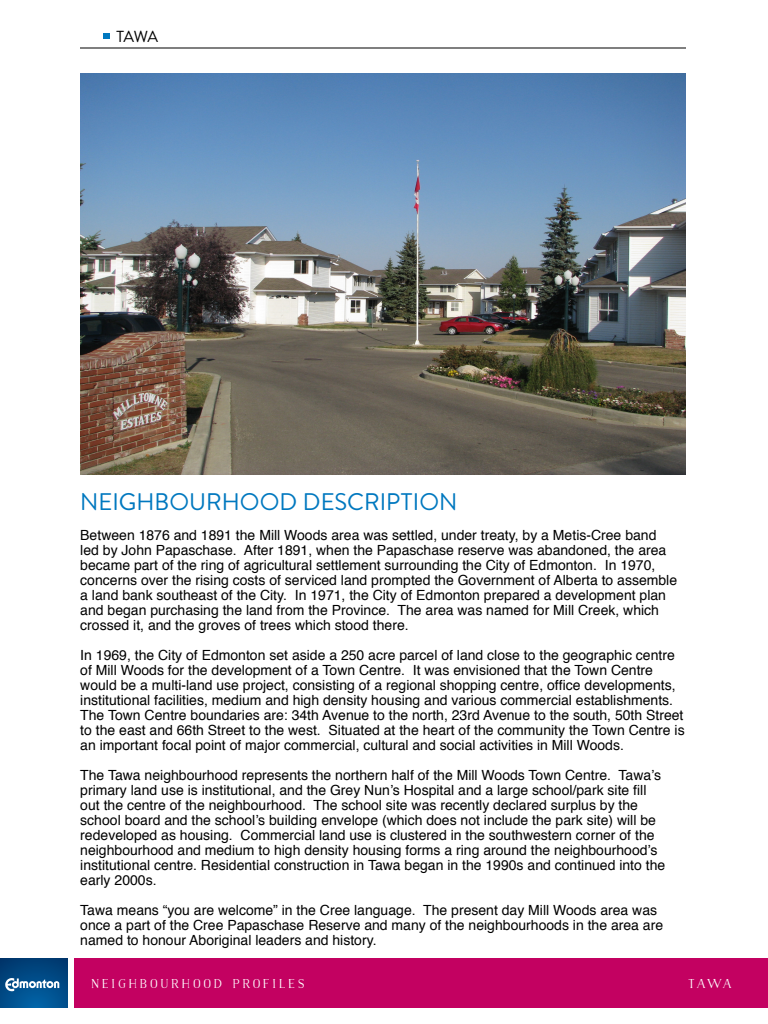
<style>
.page{position:relative;width:768px;height:1024px;background:#fff}
.page>*{position:absolute;margin:0;border:0;box-sizing:border-box;transform-origin:0 0}
.t1{font:24px "Brandon Text";color:#0078bf}
.t2{font:16px "Brandon Text";color:#000}
.t3{font:14px/15px "Helvetica";color:#000}
.t4{font:700 12px "Naive";letter-spacing:.2em;color:#fff}
</style>
<div class="page">
<div style="left:0;top:958px;width:68px;height:50px;background:linear-gradient(to bottom,#00396f,#015999)"></div>
<svg style="left:5px;top:978px;width:54px;height:13px"></svg>
<div style="left:74px;top:958px;width:694px;height:50px;background:#c30161"></div>
<hr style="left:80px;top:48px;width:606px;height:1px;background:#000">
<svg style="left:104px;top:34px;width:6px;height:5px"></svg>
<img style="left:80px;top:73px;width:606px;height:402px">
<p class="t2" style="left:116px;top:25px;width:44px">TAWA</p>
<h1 class="t1" style="left:80px;top:485px;width:379px">NEIGHBOURHOOD DESCRIPTION</h1>
<p class="t3" style="left:80px;top:528px;width:598px">Between 1876 and 1891 the Mill Woods area was settled, under treaty, by a Metis-Cree band led by John Papaschase. After 1891, when the Papaschase reserve was abandoned, the area became part of the ring of agricultural settlement surrounding the City of Edmonton. In 1970, concerns over the rising costs of serviced land prompted the Government of Alberta to assemble a land bank southeast of the City. In 1971, the City of Edmonton prepared a development plan and began purchasing the land from the Province. The area was named for Mill Creek, which crossed it, and the groves of trees which stood there.</p>
<p class="t3" style="left:80px;top:648px;width:606px">In 1969, the City of Edmonton set aside a 250 acre parcel of land close to the geographic centre of Mill Woods for the development of a Town Centre. It was envisioned that the Town Centre would be a multi-land use project, consisting of a regional shopping centre, office developments, institutional facilities, medium and high density housing and various commercial establishments.<br>The Town Centre boundaries are: 34th Avenue to the north, 23rd Avenue to the south, 50th Street to the east and 66th Street to the west. Situated at the heart of the community the Town Centre is an important focal point of major commercial, cultural and social activities in Mill Woods.</p>
<p class="t3" style="left:80px;top:768px;width:586px">The Tawa neighbourhood represents the northern half of the Mill Woods Town Centre. Tawa’s primary land use is institutional, and the Grey Nun’s Hospital and a large school/park site fill out the centre of the neighbourhood. The school site was recently declared surplus by the school board and the school’s building envelope (which does not include the park site) will be redeveloped as housing. Commercial land use is clustered in the southwestern corner of the neighbourhood and medium to high density housing forms a ring around the neighbourhood’s institutional centre. Residential construction in Tawa began in the 1990s and continued into the early 2000s.</p>
<p class="t3" style="left:80px;top:903px;width:584px">Tawa means “you are welcome” in the Cree language. The present day Mill Woods area was once a part of the Cree Papaschase Reserve and many of the neighbourhoods in the area are named to honour Aboriginal leaders and history.</p>
<p class="t4" style="left:91px;top:976px;width:215px">NEIGHBOURHOOD PROFILES</p>
<p class="t4" style="left:688px;top:976px;width:46px">TAWA</p>
</div>
